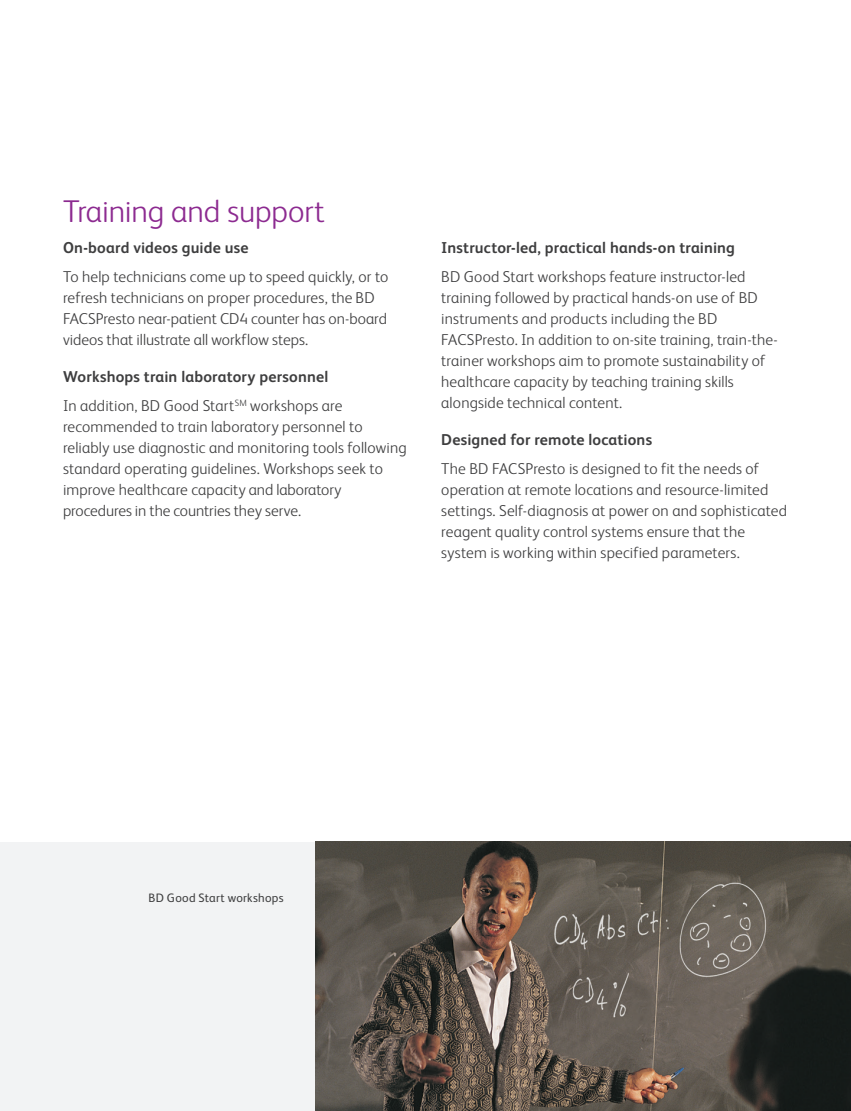
<style>
.page{position:relative;width:851px;height:1111px;background:#fff}
.page>*{position:absolute;margin:0;border:0;box-sizing:border-box;transform-origin:0 0}
.Subhead_option_1_FS{font:300 31.5px "FS Albert Pro";letter-spacing:-.005em;color:#8c2a90}
.Body_copy_FS_Albert{font:300 15.75px/21px "FS Albert Pro";letter-spacing:.01em;color:#3e3e3f}
.Subhead_body_copy_FS{font:700 15.75px "FS Albert Pro";letter-spacing:.01em;color:#3e3e3f}
.Caption_FS_Albert_Re{font:12.25px "FS Albert Pro";letter-spacing:.02em;color:#3e3e3f}
</style>
<div class="page">
<div style="left:0;top:842px;width:850px;height:268px;background:#f2f3f4"></div>
<img style="left:315px;top:841px;width:535px;height:269px">
<p class="Subhead_option_1_FS" style="left:63px;top:190px;width:263px">Training and support</p>
<p class="Subhead_body_copy_FS" style="left:63px;top:237px;width:187px">On-board videos guide use</p>
<p class="Body_copy_FS_Albert" style="left:63px;top:265px;width:327px">To help technicians come up to speed quickly, or to refresh technicians on proper procedures, the BD FACSPresto near-patient CD4 counter has on-board videos that illustrate all workflow steps.</p>
<p class="Subhead_body_copy_FS" style="left:63px;top:365px;width:267px">Workshops train laboratory personnel</p>
<p class="Body_copy_FS_Albert" style="left:63px;top:394px;width:345px">In addition, BD Good Start<sup>SM</sup> workshops are recommended to train laboratory personnel to reliably use diagnostic and monitoring tools following standard operating guidelines. Workshops seek to improve healthcare capacity and laboratory procedures in the countries they serve.</p>
<p class="Subhead_body_copy_FS" style="left:441px;top:237px;width:295px">Instructor-led, practical hands-on training</p>
<p class="Body_copy_FS_Albert" style="left:441px;top:265px;width:338px">BD Good Start workshops feature instructor-led training followed by practical hands-on use of BD instruments and products including the BD FACSPresto. In addition to on-site training, train-the&shy;trainer workshops aim to promote sustainability of healthcare capacity by teaching training skills alongside technical content.</p>
<p class="Subhead_body_copy_FS" style="left:441px;top:428px;width:212px">Designed for remote locations</p>
<p class="Body_copy_FS_Albert" style="left:441px;top:457px;width:347px">The BD FACSPresto is designed to fit the needs of operation at remote locations and resource-limited settings. Self-diagnosis at power on and sophisticated reagent quality control systems ensure that the system is working within specified parameters.</p>
<p class="Caption_FS_Albert_Re" style="left:149px;top:888px;width:136px">BD Good Start workshops</p>
</div>
